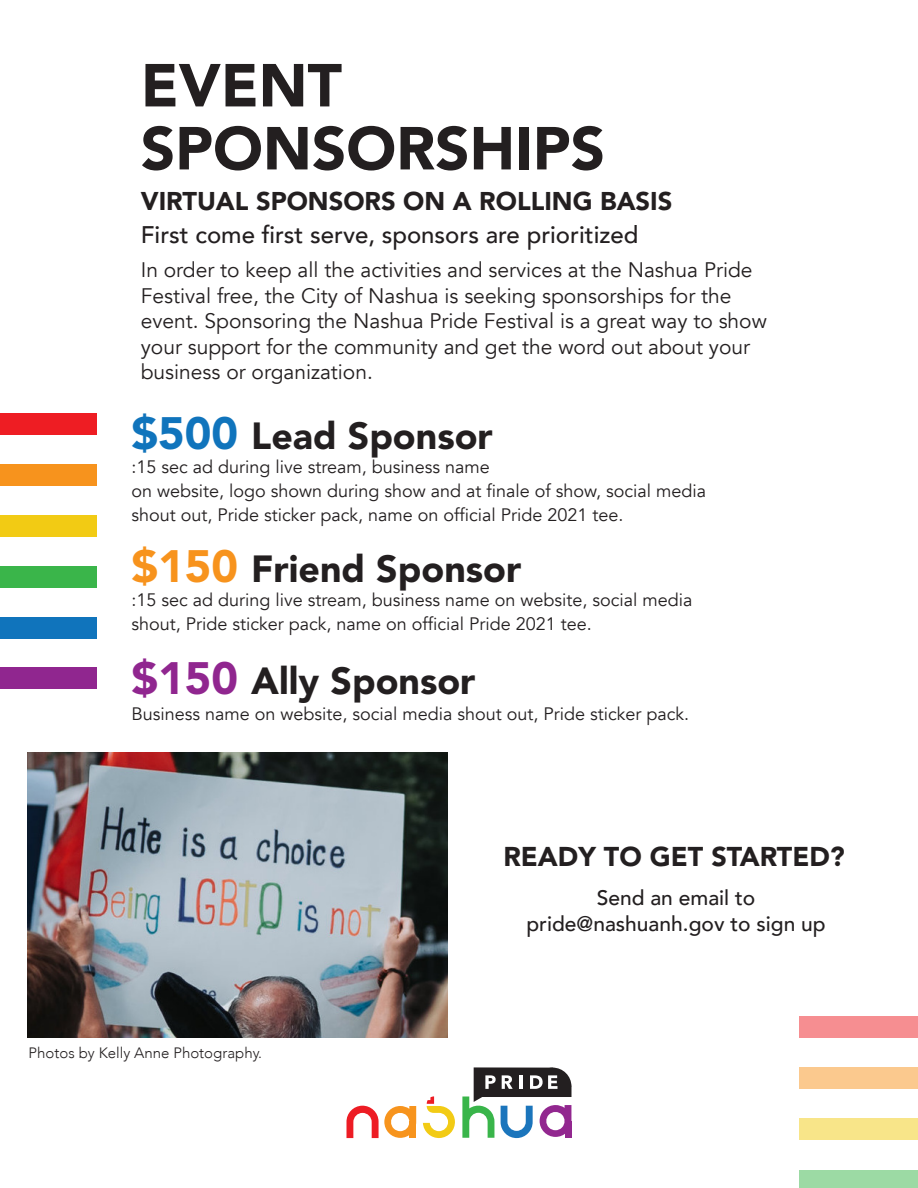
<style>
.page{position:relative;width:918px;height:1188px;background:#fff}
.page>*{position:absolute;margin:0;border:0;box-sizing:border-box;transform-origin:0 0}
.t1{font:900 60px "Avenir";color:#231f20}
.t2{font:900 37.5px "Avenir";color:#231f20}
.t3{font:900 27px "Avenir";color:#231f20}
.t4{font:900 25.5px "Avenir";color:#231f20}
.t5{font:500 24px "Avenir";color:#231f20}
.t6{font:21px/25.5px "Avenir";color:#231f20}
.t7{font:500 21px "Avenir";color:#231f20}
.t8{font:18px/24px "Avenir";color:#231f20}
.t9{font:300 15px "Avenir";color:#231f20}
.s1{font-size:45px;color:#1074bc}
.s2{font-size:45px;color:#f7931d}
.s3{font-size:45px;color:#90268f}
</style>
<div class="page">
<svg style="left:346px;top:1106px;width:70px;height:32px"></svg>
<svg style="left:423px;top:1096px;width:32px;height:42px"></svg>
<div style="left:409px;top:1121px;width:7px;height:17px;background:#f7941d"></div>
<svg style="left:462px;top:1068px;width:109px;height:70px"></svg>
<img style="left:28px;top:753px;width:419px;height:284px">
<div style="left:0;top:413px;width:96px;height:21px;background:#ee1d23"></div>
<div style="left:0;top:464px;width:96px;height:21px;background:#f7931d"></div>
<div style="left:0;top:515px;width:96px;height:21px;background:#f2cb14"></div>
<div style="left:0;top:567px;width:96px;height:21px;background:#3ab54a"></div>
<div style="left:0;top:617px;width:96px;height:21px;background:#1074bc"></div>
<div style="left:0;top:668px;width:96px;height:21px;background:#90268f"></div>
<div style="left:799px;top:1016px;width:119px;height:21px;background:#f68e91"></div>
<div style="left:799px;top:1068px;width:119px;height:21px;background:#fbc98e"></div>
<div style="left:799px;top:1119px;width:119px;height:21px;background:#f8e589"></div>
<div style="left:799px;top:1170px;width:119px;height:18px;background:#9cdaa4"></div>
<p class="t1" style="left:141px;top:41px;width:203px">EVENT</p>
<p class="t1" style="left:141px;top:104px;width:466px">SPONSORSHIPS</p>
<p class="t4" style="left:141px;top:182px;width:533px">VIRTUAL SPONSORS ON A ROLLING BASIS</p>
<p class="t5" style="left:141px;top:214px;width:499px">First come first serve, sponsors are prioritized</p>
<p class="t6" style="left:141px;top:258px;width:628px">In order to keep all the activities and services at the Nashua Pride Festival free, the City of Nashua is seeking sponsorships for the event. Sponsoring the Nashua Pride Festival is a great way to show your support for the community and get the word out about your business or organization.</p>
<p class="t2" style="left:131px;top:408px;width:363px"><span class="s1">$500</span> Lead Sponsor</p>
<p class="t8" style="left:131px;top:455px;width:576px">:15 sec ad during live stream, business name<br>on website, logo shown during show and at finale of show, social media shout out, Pride sticker pack, name on official Pride 2021 tee.</p>
<p class="t2" style="left:131px;top:541px;width:391px"><span class="s2">$150</span> Friend Sponsor</p>
<p class="t8" style="left:131px;top:588px;width:563px">:15 sec ad during live stream, business name on website, social media shout, Pride sticker pack, name on official Pride 2021 tee.</p>
<p class="t2" style="left:131px;top:654px;width:346px"><span class="s3">$150</span> Ally Sponsor</p>
<p class="t8" style="left:131px;top:702px;width:559px">Business name on website, social media shout out, Pride sticker pack.</p>
<p class="t9" style="left:29px;top:1044px;width:235px">Photos by Kelly Anne Photography.</p>
<p class="t3" style="left:503px;top:837px;width:343px">READY TO GET STARTED?</p>
<p class="t7" style="left:597px;top:880px;width:160px">Send an email to</p>
<p class="t7" style="left:526px;top:905px;width:301px">pride@nashuanh.gov to sign up</p>
</div>
